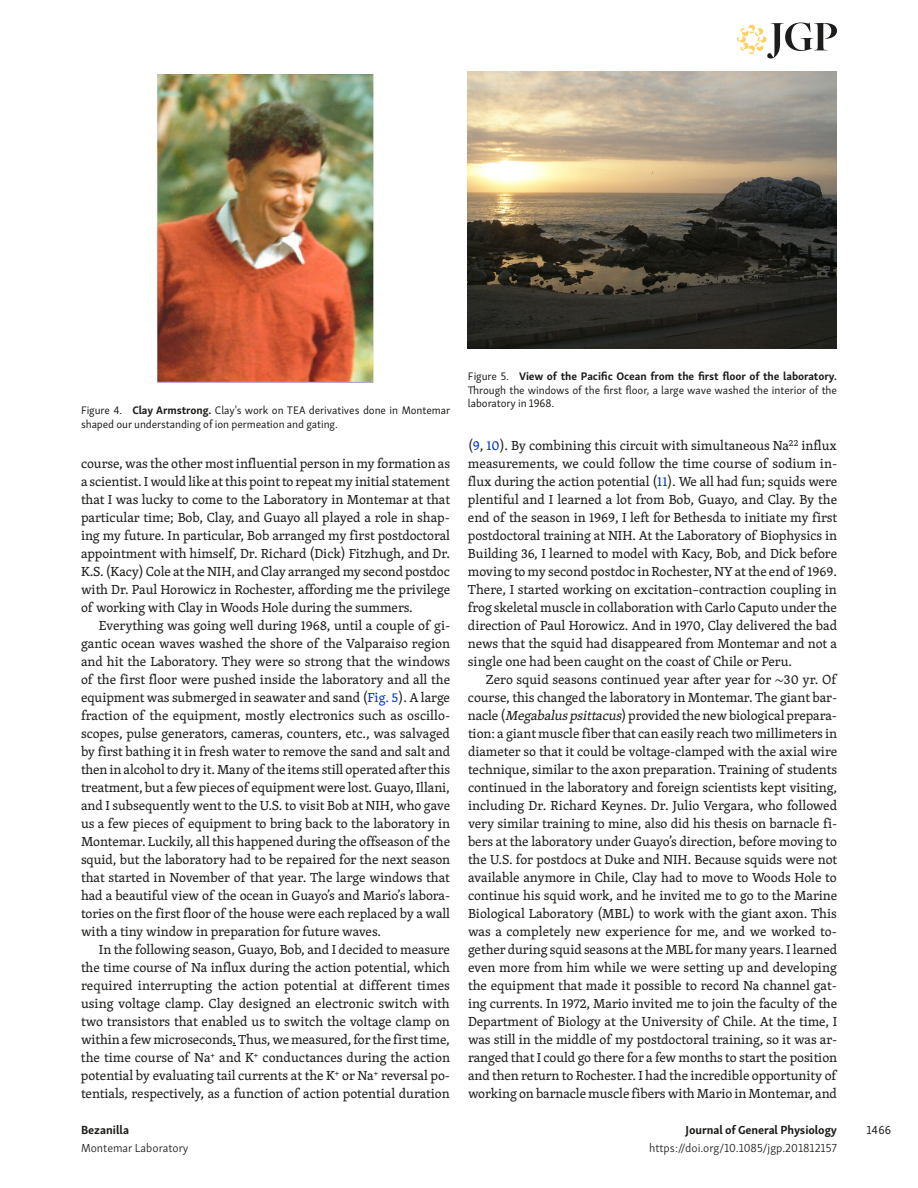
<style>
.page{position:relative;width:918px;height:1188px;background:#fff}
.page>*{position:absolute;margin:0;border:0;box-sizing:border-box;transform-origin:0 0}
.t1{font:13.5px/18px "Skolar PE";letter-spacing:-.005em;color:#1d1d1b;text-align:justify}
.t2{font:300 12px "Skolar Sans PE";color:#1d1d1b}
.t3{font:700 12px "Skolar Sans PE";letter-spacing:-.005em;color:#1d1d1b}
.t4{font:12px "Skolar Sans PE";color:#1d1d1b}
.t5{font:11.25px/13.5px "Skolar Sans PE";letter-spacing:-.005em;color:#1d1d1b}
.s1{font-weight:700}
.s2{color:#0034c9}
.s3{font-family:"STIX"}
.s4{font-style:italic}
</style>
<div class="page">
<svg style="left:737px;top:23px;width:100px;height:35px"></svg>
<img style="left:157px;top:75px;width:217px;height:307px">
<img style="left:468px;top:72px;width:369px;height:277px">
<p class="t5" style="left:81px;top:403px;width:371px">Figure 4. <span class="s1">Clay Armstrong.</span> Clay's work on TEA derivatives done in Montemar shaped our understanding of ion permeation and gating.</p>
<p class="t1" style="left:81px;top:454px;width:371px">course, was the other most influential person in my formation as a scientist. I would like at this point to repeat my initial statement that I was lucky to come to the Laboratory in Montemar at that particular time; Bob, Clay, and Guayo all played a role in shap&shy;ing my future. In particular, Bob arranged my first postdoctoral appointment with himself, Dr. Richard (Dick) Fitzhugh, and Dr.<br>K.S. (Kacy) Cole at the NIH, and Clay arranged my second postdoc with Dr. Paul Horowicz in Rochester, affording me the privilege of working with Clay in Woods Hole during the summers.</p>
<p class="t1" style="left:81px;top:616px;width:371px;text-indent:18px">Everything was going well during 1968, until a couple of gi&shy;gantic ocean waves washed the shore of the Valparaiso region and hit the Laboratory. They were so strong that the windows of the first floor were pushed inside the laboratory and all the equipment was submerged in seawater and sand (<span class="s2">Fig. 5</span>). A large fraction of the equipment, mostly electronics such as oscillo&shy;scopes, pulse generators, cameras, counters, etc., was salvaged by first bathing it in fresh water to remove the sand and salt and then in alcohol to dry it. Many of the items still operated after this treatment, but a few pieces of equipment were lost. Guayo, Illani, and I subsequently went to the U.S. to visit Bob at NIH, who gave us a few pieces of equipment to bring back to the laboratory in Montemar. Luckily, all this happened during the offseason of the squid, but the laboratory had to be repaired for the next season that started in November of that year. The large windows that had a beautiful view of the ocean in Guayo’s and Mario’s labora&shy;tories on the first floor of the house were each replaced by a wall with a tiny window in preparation for future waves.</p>
<p class="t1" style="left:81px;top:940px;width:371px;text-indent:18px">In the following season, Guayo, Bob, and I decided to measure the time course of Na influx during the action potential, which required interrupting the action potential at different times using voltage clamp. Clay designed an electronic switch with two transistors that enabled us to switch the voltage clamp on within a few microseconds. Thus, we measured, for the first time, the time course of Na<sup>+</sup> and K<sup>+</sup> conductances during the action potential by evaluating tail currents at the K<sup>+</sup> or Na<sup>+</sup> reversal po&shy;tentials, respectively, as a function of action potential duration</p>
<p class="t3" style="left:81px;top:1120px;width:50px">Bezanilla</p>
<p class="t2" style="left:81px;top:1139px;width:109px">Montemar Laboratory</p>
<p class="t5" style="left:468px;top:369px;width:371px;text-align:justify">Figure 5. <span class="s1">View of the Pacific Ocean from the first floor of the laboratory.<br></span>Through the windows of the first floor, a large wave washed the interior of the laboratory in 1968.</p>
<p class="t1" style="left:468px;top:436px;width:371px">(<span class="s2">9</span>, <span class="s2">10</span>). By combining this circuit with simultaneous Na<sup>22</sup> influx measurements, we could follow the time course of sodium in&shy;flux during the action potential (<span class="s2">11</span>). We all had fun; squids were plentiful and I learned a lot from Bob, Guayo, and Clay. By the end of the season in 1969, I left for Bethesda to initiate my first postdoctoral training at NIH. At the Laboratory of Biophysics in Building 36, I learned to model with Kacy, Bob, and Dick before moving to my second postdoc in Rochester, NY at the end of 1969.<br>There, I started working on excitation–contraction coupling in frog skeletal muscle in collaboration with Carlo Caputo under the direction of Paul Horowicz. And in 1970, Clay delivered the bad news that the squid had disappeared from Montemar and not a single one had been caught on the coast of Chile or Peru.</p>
<p class="t1" style="left:468px;top:670px;width:371px;text-indent:18px">Zero squid seasons continued year after year for <span class="s3">∼</span>30 yr. Of course, this changed the laboratory in Montemar. The giant bar&shy;nacle (<span class="s4">Megabaluspsittacus</span>) provided the new biological prepara&shy;tion: a giant muscle fiber that can easily reach two millimeters in diameter so that it could be voltage-clamped with the axial wire technique, similar to the axon preparation. Training of students continued in the laboratory and foreign scientists kept visiting, including Dr. Richard Keynes. Dr. Julio Vergara, who followed very similar training to mine, also did his thesis on barnacle fi&shy;bers at the laboratory under Guayo’s direction, before moving to the U.S. for postdocs at Duke and NIH. Because squids were not available anymore in Chile, Clay had to move to Woods Hole to continue his squid work, and he invited me to go to the Marine Biological Laboratory (MBL) to work with the giant axon. This was a completely new experience for me, and we worked to&shy;gether during squid seasons at the MBL for many years. I learned even more from him while we were setting up and developing the equipment that made it possible to record Na channel gat&shy;ing currents. In 1972, Mario invited me to join the faculty of the Department of Biology at the University of Chile. At the time, I was still in the middle of my postdoctoral training, so it was ar&shy;ranged that I could go there for a few months to start the position and then return to Rochester. I had the incredible opportunity of working on barnacle muscle fibers with Mario in Montemar, and</p>
<p class="t3" style="left:686px;top:1120px;width:153px">Journal of General Physiology</p>
<p class="t2" style="left:649px;top:1139px;width:189px">https://doi.org/10.1085/jgp.201812157</p>
<p class="t4" style="left:867px;top:1121px;width:26px">1466</p>
</div>
